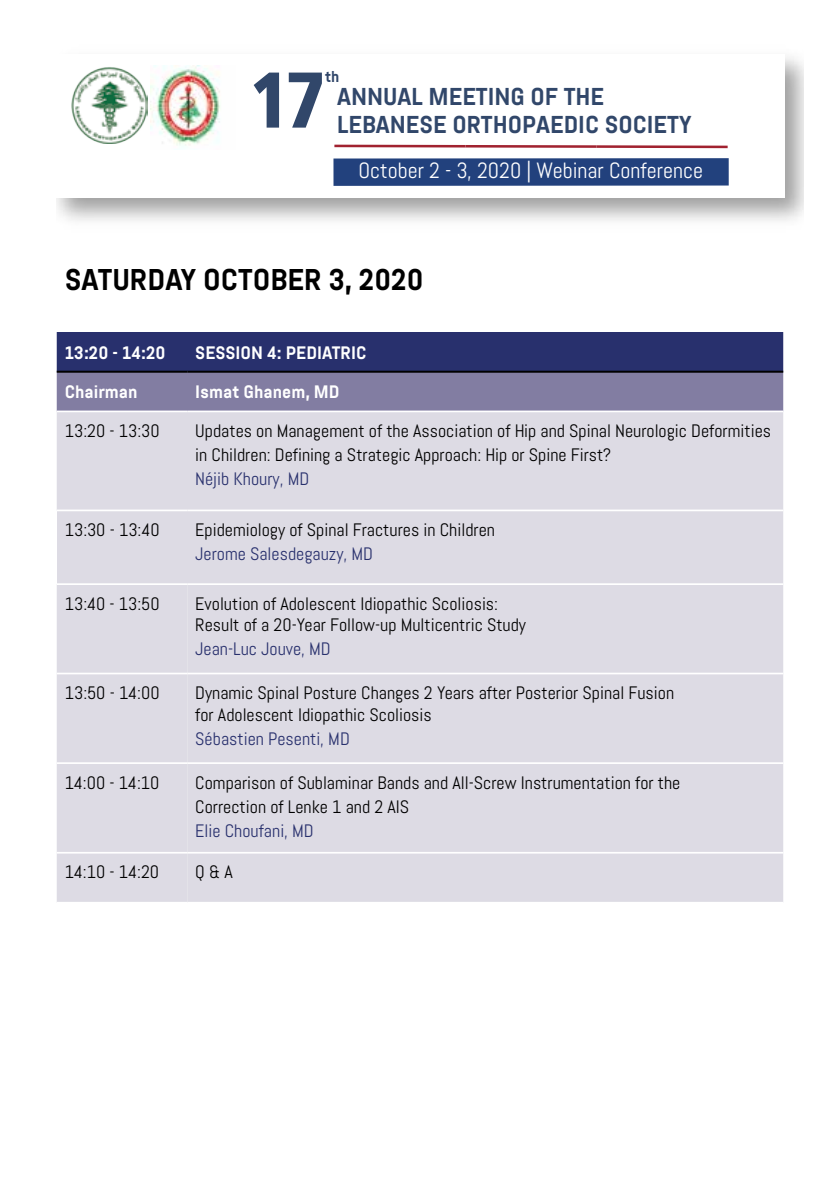
<style>
.page{position:relative;width:840px;height:1191px;background:#fff}
.page>*{position:absolute;margin:0;border:0;box-sizing:border-box;transform-origin:0 0}
.t1{font:900 condensed 78.8px "Frutiger 77";color:#31476a}
.t2{font:700 30px "Abel Pro";color:#000}
.t3{font:700 24.4px/27.8px "Abel Pro";color:#31476a}
.t4{font:22px "Abel";color:#fff}
.t5{font:18px/24px "Abel";color:#000}
.t6{font:18px "Abel";color:#28306d}
.t7{font:700 18px "Abel Pro";color:#fff}
.t8{font:700 15.8px "Abel Pro";color:#31476a}
</style>
<div class="page">
<div style="left:333px;top:158px;width:395px;height:28px;background:#22417d"></div>
<img style="left:71px;top:67px;width:77px;height:76px">
<img style="left:150px;top:66px;width:70px;height:81px">
<hr style="left:334px;top:145px;width:131px;height:2px;background:#a12230">
<hr style="left:465px;top:145px;width:131px;height:3px;background:#a12230">
<hr style="left:596px;top:145px;width:131px;height:3px;background:#a12230">
<svg style="left:57px;top:332px;width:725px;height:78px;background:#535586"></svg>
<div style="left:57px;top:412px;width:725px;height:490px;background:#dddbe4"></div>
<div style="left:57px;top:510px;width:130px;height:74px;background:#dddbe4"></div>
<div style="left:57px;top:585px;width:130px;height:317px;background:#dddbe4"></div>
<hr style="left:57px;top:371px;width:130px;height:2px;background:#000">
<hr style="left:187px;top:371px;width:595px;height:2px;background:#000">
<hr style="left:187px;top:509px;width:595px;height:2px;background:#fff">
<hr style="left:57px;top:672px;width:130px;height:2px;background:#fff">
<hr style="left:57px;top:762px;width:130px;height:2px;background:#fff">
<hr style="left:57px;top:509px;width:130px;height:2px;background:#fff">
<hr style="left:57px;top:583px;width:130px;height:2px;background:#fff">
<hr style="left:57px;top:852px;width:130px;height:1px;background:#fff">
<hr style="left:187px;top:583px;width:595px;height:2px;background:#fff">
<hr style="left:187px;top:672px;width:595px;height:2px;background:#fff">
<hr style="left:187px;top:762px;width:595px;height:2px;background:#fff">
<hr style="left:187px;top:852px;width:595px;height:1px;background:#fff">
<p class="t8" style="left:325px;top:66px;width:16px">th</p>
<h1 class="t1" style="left:249px;top:53px;width:78px">17</h1>
<h3 class="t3" style="left:337px;top:83px;width:356px">ANNUAL MEETING OF THE<br>LEBANESE ORTHOPAEDIC SOCIETY</h3>
<p class="t4" style="left:358px;top:156px;width:346px">October 2 - 3, 2020 | Webinar Conference</p>
<h2 class="t2" style="left:65px;top:259px;width:360px">SATURDAY OCTOBER 3, 2020</h2>
<p class="t7" style="left:65px;top:340px;width:102px">13:20 - 14:20</p>
<p class="t7" style="left:195px;top:340px;width:172px">SESSION 4: PEDIATRIC</p>
<p class="t7" style="left:65px;top:379px;width:74px">Chairman</p>
<p class="t7" style="left:195px;top:379px;width:146px">Ismat Ghanem, MD</p>
<p class="t5" style="left:65px;top:419px;width:96px">13:20 - 13:30</p>
<p class="t5" style="left:195px;top:419px;width:577px">Updates on Management of the Association of Hip and Spinal Neurologic Deformities in Children: Defining a Strategic Approach: Hip or Spine First?</p>
<p class="t6" style="left:195px;top:467px;width:115px">Néjib Khoury, MD</p>
<p class="t5" style="left:65px;top:518px;width:96px">13:30 - 13:40</p>
<p class="t5" style="left:195px;top:518px;width:301px">Epidemiology of Spinal Fractures in Children</p>
<p class="t6" style="left:195px;top:542px;width:179px">Jerome Salesdegauzy, MD</p>
<p class="t5" style="left:65px;top:591px;width:96px">13:40 - 13:50</p>
<p class="t5" style="left:195px;top:593px;width:332px;line-height:21.6px">Evolution of Adolescent Idiopathic Scoliosis:<br>Result of a 20-Year Follow-up Multicentric Study</p>
<p class="t6" style="left:195px;top:638px;width:137px">Jean-Luc Jouve, MD</p>
<p class="t5" style="left:65px;top:681px;width:96px">13:50 - 14:00</p>
<p class="t5" style="left:195px;top:682px;width:480px;line-height:21.6px">Dynamic Spinal Posture Changes 2 Years after Posterior Spinal Fusion for Adolescent Idiopathic Scoliosis</p>
<p class="t6" style="left:195px;top:727px;width:156px">Sébastien Pesenti, MD</p>
<p class="t5" style="left:65px;top:770px;width:96px">14:00 - 14:10</p>
<p class="t5" style="left:195px;top:770px;width:486px">Comparison of Sublaminar Bands and All-Screw Instrumentation for the<br>Correction of Lenke 1 and 2 AIS</p>
<p class="t6" style="left:195px;top:819px;width:120px">Elie Choufani, MD</p>
<p class="t5" style="left:65px;top:860px;width:96px">14:10 - 14:20</p>
<p class="t5" style="left:195px;top:860px;width:39px">Q &amp; A</p>
</div>
